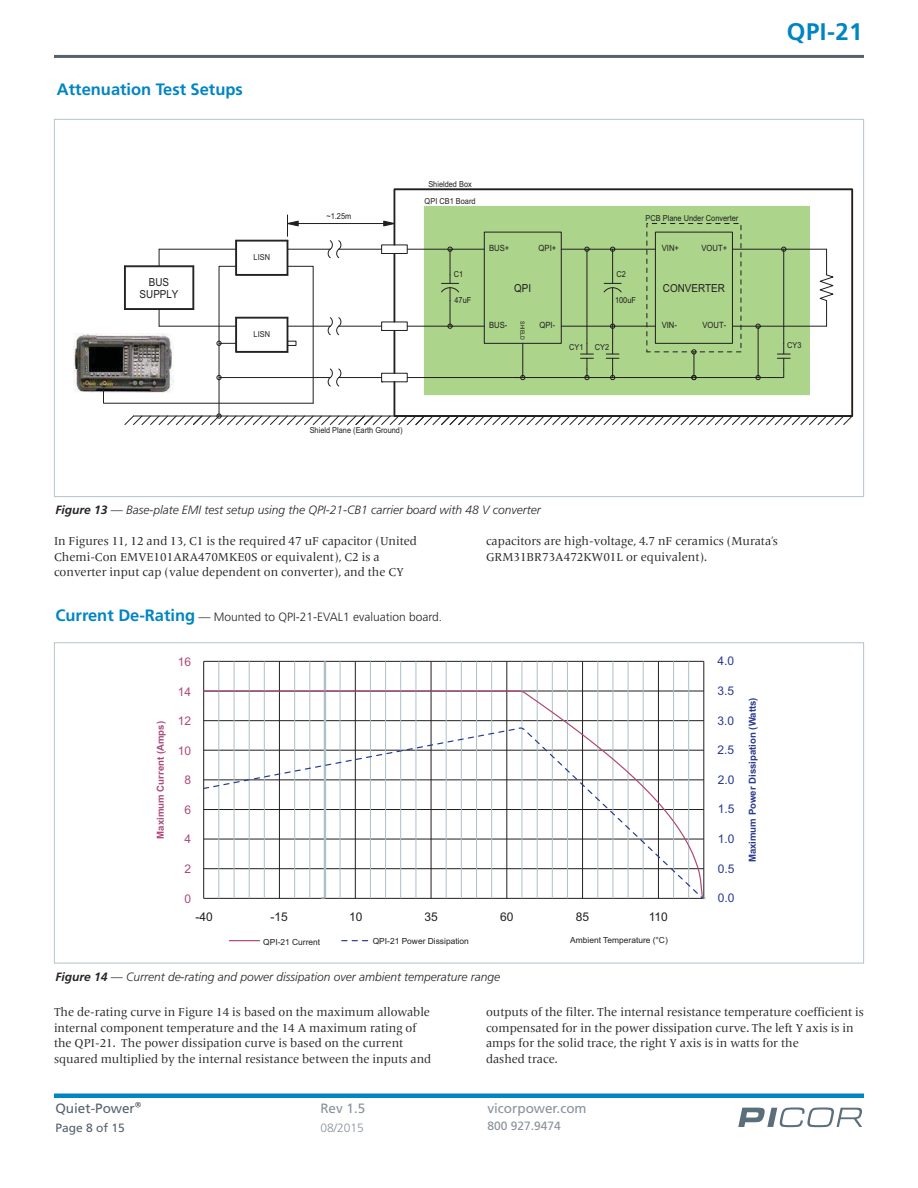
<style>
.page{position:relative;width:918px;height:1188px;background:#fff}
.page>*{position:absolute;margin:0;border:0;box-sizing:border-box;transform-origin:0 0}
.t1{font:700 24px "Frutiger";color:#0085c3}
.t2{font:700 16.5px "Frutiger";color:#0085c3}
.t3{font:13.5px "Frutiger";color:#88919b}
.t4{font:13.5px "Frutiger";color:#55616e}
.t5{font:12px/15.8px "Frutiger Serif LT Pro";color:#272527}
.t6{font:italic 300 12px "Frutiger";color:#272527}
.t7{font:300 12px "Frutiger";color:#272527}
.t8{font:12px "Arial";color:#283a90}
.t9{font:12px "Arial";color:#221f1f}
.t10{font:12px "Arial";color:#ac4979}
.t11{font:12px "Frutiger";color:#88919b}
.t12{font:12px "Frutiger";color:#55616e}
.t13{font:300 12px "Frutiger";color:#88919b}
.t14{font:11.1px/12.8px "Arial";color:#221f1f;text-align:center;scale:.89 1}
.t15{font:700 9.6px "Arial";color:#283a90}
.t16{font:700 9.6px "Arial";color:#ac4979}
.t17{font:8.55px "Arial";color:#221f1f;scale:.89 1}
.t18{font:8.4px "Arial";color:#221f1f}
.t19{font:8.25px "Arial";color:#221f1f;scale:.89 1}
.t20{font:5.7px "Arial";color:#221f1f;scale:.91 1}
.s1{font-weight:700}
.s2{font-weight:700;font-size:16.5px;color:#0085c3}
.s3{font-style:italic}
.s4{font-family:"Frutiger Serif LT Pro";color:#272527}
</style>
<div class="page">
<hr style="left:54px;top:55px;width:810px;height:3px;background:#55616e">
<div style="left:54px;top:1093px;width:810px;height:5px;background:#0085c3"></div>
<svg style="left:738px;top:1107px;width:124px;height:20px"></svg>
<hr style="left:204px;top:661px;width:500px;height:1px;background:#221f1f">
<hr style="left:219px;top:661px;width:1px;height:237px;background:#acc0c6">
<hr style="left:234px;top:661px;width:1px;height:237px;background:#acc0c6">
<hr style="left:249px;top:661px;width:1px;height:237px;background:#acc0c6">
<hr style="left:264px;top:661px;width:1px;height:237px;background:#acc0c6">
<hr style="left:294px;top:661px;width:1px;height:237px;background:#acc0c6">
<hr style="left:310px;top:661px;width:1px;height:237px;background:#acc0c6">
<hr style="left:340px;top:661px;width:1px;height:237px;background:#acc0c6">
<hr style="left:370px;top:661px;width:1px;height:237px;background:#acc0c6">
<hr style="left:385px;top:661px;width:1px;height:237px;background:#acc0c6">
<hr style="left:400px;top:661px;width:1px;height:237px;background:#acc0c6">
<hr style="left:416px;top:661px;width:1px;height:237px;background:#acc0c6">
<hr style="left:446px;top:661px;width:1px;height:237px;background:#acc0c6">
<hr style="left:461px;top:661px;width:1px;height:237px;background:#acc0c6">
<hr style="left:476px;top:661px;width:1px;height:237px;background:#acc0c6">
<hr style="left:491px;top:661px;width:1px;height:237px;background:#acc0c6">
<hr style="left:522px;top:661px;width:1px;height:237px;background:#acc0c6">
<hr style="left:537px;top:661px;width:1px;height:237px;background:#acc0c6">
<hr style="left:552px;top:661px;width:1px;height:237px;background:#acc0c6">
<hr style="left:567px;top:661px;width:1px;height:237px;background:#acc0c6">
<hr style="left:598px;top:661px;width:1px;height:237px;background:#acc0c6">
<hr style="left:613px;top:661px;width:1px;height:237px;background:#acc0c6">
<hr style="left:628px;top:661px;width:1px;height:237px;background:#acc0c6">
<hr style="left:643px;top:661px;width:1px;height:237px;background:#acc0c6">
<hr style="left:673px;top:661px;width:1px;height:237px;background:#acc0c6">
<hr style="left:688px;top:661px;width:1px;height:237px;background:#acc0c6">
<hr style="left:203px;top:661px;width:1px;height:237px;background:#221f1f">
<hr style="left:279px;top:661px;width:1px;height:237px;background:#221f1f">
<hr style="left:355px;top:661px;width:1px;height:237px;background:#221f1f">
<hr style="left:431px;top:661px;width:1px;height:237px;background:#221f1f">
<hr style="left:507px;top:661px;width:1px;height:237px;background:#221f1f">
<hr style="left:582px;top:661px;width:1px;height:237px;background:#221f1f">
<hr style="left:704px;top:661px;width:1px;height:237px;background:#221f1f">
<hr style="left:658px;top:661px;width:1px;height:237px;background:#221f1f">
<hr style="left:229px;top:940px;width:31px;height:1px;background:#ac4979">
<svg style="left:342px;top:940px;width:27px;height:1px"></svg>
<hr style="left:324px;top:661px;width:2px;height:237px;background:#acc0c6">
<svg style="left:203px;top:690px;width:501px;height:37px"></svg>
<svg style="left:203px;top:727px;width:501px;height:172px"></svg>
<div style="left:424px;top:206px;width:385px;height:189px;background:#acd48b"></div>
<div style="left:394px;top:189px;width:1px;height:56px;border:1px solid #221f1f"></div>
<div style="left:394px;top:189px;width:459px;height:1px;border:1px solid #221f1f"></div>
<div style="left:851px;top:189px;width:2px;height:227px;border:1px solid #221f1f"></div>
<img style="left:74px;top:333px;width:29px;height:60px">
<svg style="left:103px;top:215px;width:750px;height:210px"></svg>
<h2 class="t2" style="left:57px;top:82px;width:187px">Attenuation Test Setups</h2>
<p class="t14" style="left:140px;top:276px;width:45px">BUS<br>SUPPLY</p>
<p class="t19" style="left:254px;top:254px;width:20px">LISN</p>
<p class="t19" style="left:254px;top:331px;width:20px">LISN</p>
<h1 class="t1" style="left:787px;top:22px;width:77px">QPI-21</h1>
<p class="t19" style="left:326px;top:213px;width:29px">~1.25m</p>
<p class="t19" style="left:428px;top:181px;width:50px">Shielded Box</p>
<p class="t19" style="left:425px;top:198px;width:59px">QPI CB1 Board</p>
<p class="t17" style="left:489px;top:245px;width:24px">BUS+</p>
<p class="t17" style="left:539px;top:245px;width:21px">QPI+</p>
<p class="t19" style="left:454px;top:271px;width:12px">C1</p>
<p class="t19" style="left:616px;top:271px;width:12px">C2</p>
<p class="t19" style="left:455px;top:297px;width:20px">47uF</p>
<p class="t14" style="left:514px;top:283px;width:21px">QPI</p>
<p class="t19" style="left:615px;top:297px;width:25px">100uF</p>
<p class="t19" style="left:646px;top:215px;width:106px">PCB Plane Under Converter</p>
<p class="t17" style="left:662px;top:245px;width:21px">VIN+</p>
<p class="t17" style="left:701px;top:245px;width:30px">VOUT+</p>
<p class="t14" style="left:663px;top:283px;width:71px">CONVERTER</p>
<p class="t20" style="left:525px;top:321px;width:22px;rotate:90deg">SHIELD</p>
<p class="t17" style="left:489px;top:322px;width:22px">BUS-</p>
<p class="t17" style="left:540px;top:322px;width:19px">QPI-</p>
<p class="t17" style="left:662px;top:322px;width:19px">VIN-</p>
<p class="t17" style="left:702px;top:322px;width:28px">VOUT-</p>
<p class="t19" style="left:569px;top:344px;width:18px">CY1</p>
<p class="t19" style="left:595px;top:344px;width:18px">CY2</p>
<p class="t19" style="left:787px;top:342px;width:18px">CY3</p>
<p class="t19" style="left:310px;top:427px;width:106px">Shield Plane (Earth Ground)</p>
<p class="t6" style="left:56px;top:505px;width:487px"><span class="s1">Figure 13</span> — Base-plate EMI test setup using the QPI-21-CB1 carrier board with 48 V converter</p>
<p class="t5" style="left:54px;top:534px;width:364px">In Figures 11, 12 and 13, C1 is the required 47 uF capacitor (United<br>Chemi-Con EMVE101ARA470MKE0S or equivalent), C2 is a converter input cap (value dependent on converter), and the CY</p>
<p class="t5" style="left:486px;top:534px;width:293px">capacitors are high-voltage, 4.7 nF ceramics (Murata’s<br>GRM31BR73A472KW01L or equivalent).</p>
<p class="t7" style="left:56px;top:611px;width:388px"><span class="s2">Current De-Rating</span> <span class="s3">—</span> Mounted to QPI-21-EVAL1 evaluation board.</p>
<p class="t10" style="left:178px;top:657px;width:15px">16</p>
<p class="t16" style="left:157px;top:839px;width:119px;rotate:-90deg">Maximum Current (Amps)</p>
<p class="t10" style="left:178px;top:687px;width:15px">14</p>
<p class="t10" style="left:178px;top:716px;width:15px">12</p>
<p class="t10" style="left:178px;top:746px;width:15px">10</p>
<p class="t10" style="left:184px;top:776px;width:8px">8</p>
<p class="t10" style="left:184px;top:805px;width:8px">6</p>
<p class="t10" style="left:184px;top:835px;width:8px">4</p>
<p class="t10" style="left:184px;top:864px;width:8px">2</p>
<p class="t10" style="left:184px;top:894px;width:8px">0</p>
<p class="t9" style="left:196px;top:913px;width:19px">-40</p>
<p class="t9" style="left:271px;top:913px;width:19px">-15</p>
<p class="t9" style="left:349px;top:913px;width:15px">10</p>
<p class="t9" style="left:424px;top:913px;width:15px">35</p>
<p class="t9" style="left:500px;top:913px;width:15px">60</p>
<p class="t9" style="left:576px;top:913px;width:15px">85</p>
<p class="t9" style="left:649px;top:913px;width:21px">110</p>
<p class="t18" style="left:263px;top:938px;width:58px">QPI-21 Current</p>
<p class="t18" style="left:373px;top:938px;width:98px">QPI-21 Power Dissipation</p>
<p class="t18" style="left:570px;top:937px;width:99px">Ambient Temperature (°C)</p>
<p class="t6" style="left:56px;top:972px;width:446px"><span class="s1">Figure 14</span> — Current de-rating and power dissipation over ambient temperature range</p>
<p class="t8" style="left:717px;top:657px;width:18px">4.0</p>
<p class="t8" style="left:717px;top:687px;width:18px">3.5</p>
<p class="t8" style="left:718px;top:716px;width:18px">3.0</p>
<p class="t8" style="left:717px;top:746px;width:18px">2.5</p>
<p class="t8" style="left:718px;top:775px;width:18px">2.0</p>
<p class="t8" style="left:718px;top:805px;width:18px">1.5</p>
<p class="t8" style="left:718px;top:834px;width:18px">1.0</p>
<p class="t8" style="left:718px;top:864px;width:18px">0.5</p>
<p class="t8" style="left:718px;top:894px;width:18px">0.0</p>
<p class="t15" style="left:749px;top:862px;width:166px;rotate:-90deg">Maximum Power Dissipation (Watts)</p>
<p class="t5" style="left:54px;top:1005px;width:379px">The de-rating curve in Figure 14 is based on the maximum allowable internal component temperature and the 14 A maximum rating of the QPI-21. The power dissipation curve is based on the current squared multiplied by the internal resistance between the inputs and</p>
<p class="t5" style="left:486px;top:1005px;width:379px">outputs of the filter. The internal resistance temperature coefficient is compensated for in the power dissipation curve. The left Y axis is in amps for the solid trace, the right Y axis is in watts for the<br>dashed trace.</p>
<p class="t4" style="left:56px;top:1103px;width:88px">Quiet-Power<span class="s4">®</span></p>
<p class="t3" style="left:320px;top:1103px;width:46px">Rev 1.5</p>
<p class="t3" style="left:488px;top:1103px;width:101px">vicorpower.com</p>
<p class="t12" style="left:56px;top:1123px;width:71px">Page 8 of 15</p>
<p class="t13" style="left:320px;top:1123px;width:45px">08/2015</p>
<p class="t11" style="left:488px;top:1120px;width:75px">800 927.9474</p>
</div>
